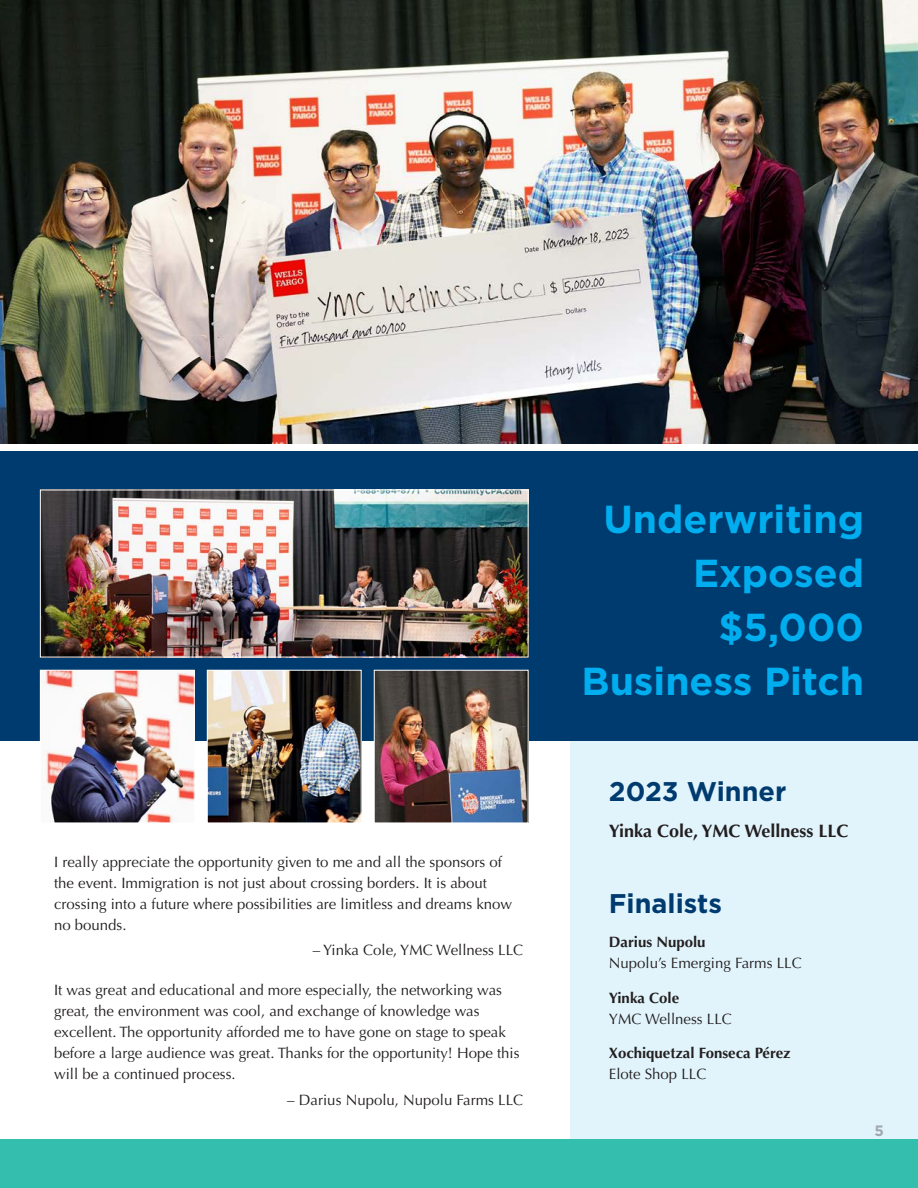
<style>
.page{position:relative;width:918px;height:1188px;background:#fff}
.page>*{position:absolute;margin:0;border:0;box-sizing:border-box;transform-origin:0 0}
.Section_Title{font:700 39px/54px "Gotham";color:#00aeef;text-align:right}
._10_Body{font:700 27px "Gotham";color:#003b70}
._10_Body-2{font:700 18px "Optima LT Std";color:#231f20}
._10_Body-3{font:15px/21px "Optima LT Std";color:#231f20}
._10_Body-4{font:700 15px/21px "Optima LT Std";color:#231f20}
._10_Body-5{font:700 15px "Gotham";color:#a1a9ae}
.s1{font-weight:700}
.s2{font-weight:400}
</style>
<div class="page">
<div style="left:570px;top:691px;width:348px;height:497px;background:#e1f4fc"></div>
<img style="left:0;top:0;width:918px;height:443px">
<div style="left:0;top:451px;width:918px;height:289px;background:#003b70"></div>
<img style="left:42px;top:492px;width:485px;height:163px">
<div style="left:40px;top:490px;width:489px;height:167px;border:1px solid #fff"></div>
<img style="left:42px;top:672px;width:151px;height:149px">
<div style="left:40px;top:670px;width:155px;height:153px;border:1px solid #fff"></div>
<img style="left:209px;top:672px;width:151px;height:149px">
<div style="left:207px;top:670px;width:155px;height:153px;border:1px solid #fff"></div>
<img style="left:376px;top:672px;width:151px;height:149px">
<div style="left:374px;top:670px;width:155px;height:153px;border:1px solid #fff"></div>
<div style="left:0;top:1139px;width:918px;height:49px;background:#34beae"></div>
<p class="_10_Body-3" style="left:54px;top:852px;width:460px">I really appreciate the opportunity given to me and all the sponsors of the event. Immigration is not just about crossing borders. It is about crossing into a future where possibilities are limitless and dreams know no bounds.</p>
<p class="_10_Body-3" style="left:313px;top:940px;width:212px">– Yinka Cole, YMC Wellness LLC</p>
<p class="_10_Body-3" style="left:54px;top:980px;width:467px">It was great and educational and more especially, the networking was great, the environment was cool, and exchange of knowledge was excellent. The opportunity afforded me to have gone on stage to speak before a large audience was great. Thanks for the opportunity! Hope this will be a continued process.</p>
<p class="_10_Body-3" style="left:287px;top:1089px;width:237px">– Darius Nupolu, Nupolu Farms LLC</p>
<p class="Section_Title" style="left:582px;top:492px;width:284px">Underwriting<br>Exposed $5,000<br>Business Pitch</p>
<p class="_10_Body" style="left:609px;top:774px;width:179px">2023 Winner</p>
<p class="_10_Body-2" style="left:609px;top:821px;width:241px">Yinka Cole, YMC Wellness LLC</p>
<p class="_10_Body" style="left:609px;top:886px;width:115px">Finalists</p>
<p class="_10_Body-3" style="left:609px;top:932px;width:194px"><span class="s1">Darius Nupolu<br></span>Nupolu’s Emerging Farms LLC</p>
<p class="_10_Body-3" style="left:609px;top:988px;width:125px"><span class="s1">Yinka Cole<br></span>YMC Wellness LLC</p>
<p class="_10_Body-4" style="left:609px;top:1043px;width:183px">Xochiquetzal Fonseca Pérez<br><span class="s2">Elote Shop LLC</span></p>
<p class="_10_Body-5" style="left:874px;top:1120px;width:11px">5</p>
</div>
